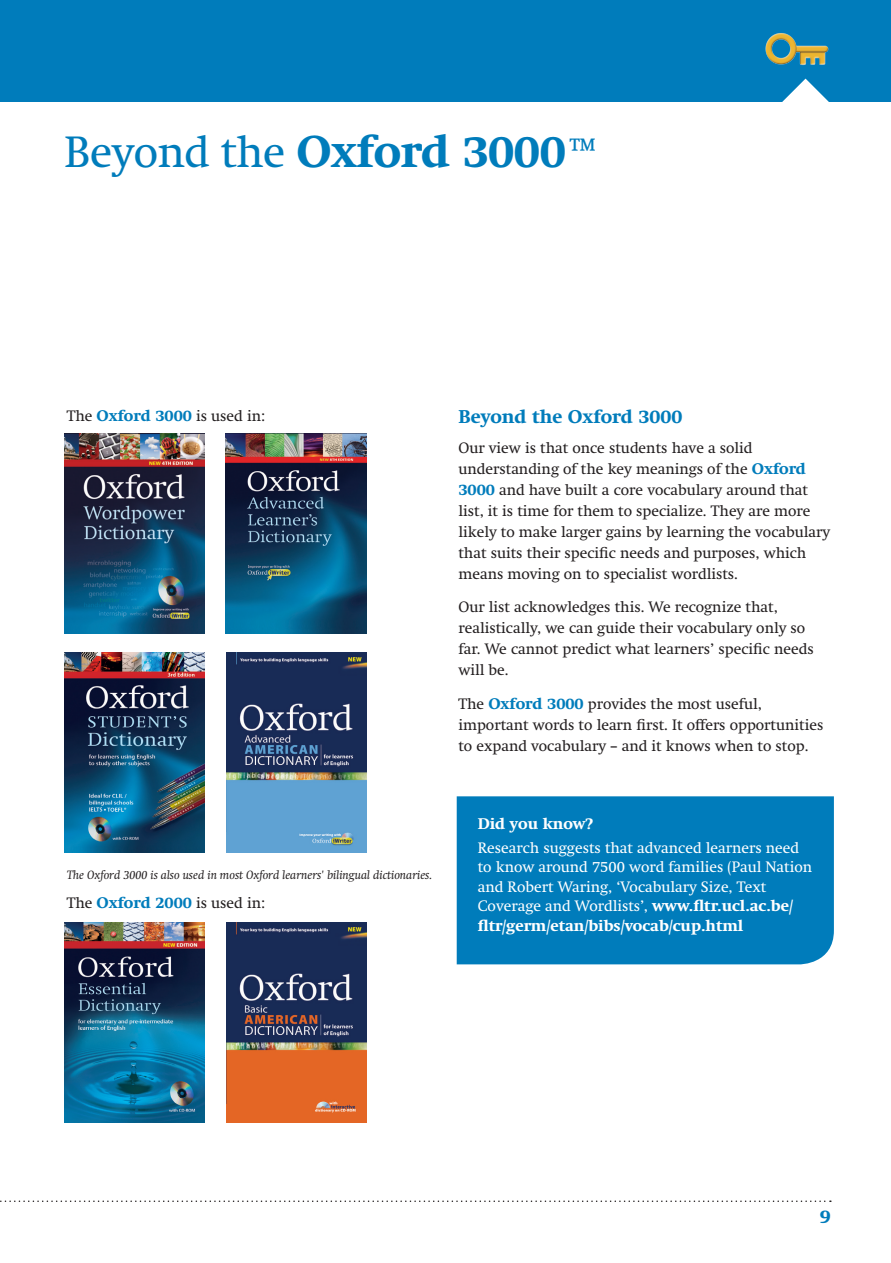
<style>
.page{position:relative;width:891px;height:1263px;background:#fff}
.page>*{position:absolute;margin:0;border:0;box-sizing:border-box;transform-origin:0 0}
.t1{font:700 43.5px "OUP Swift";letter-spacing:-.01em;color:#007cbb}
.t2{font:700 18px "OUP Swift";color:#007cbb}
.t3{font:15px/21px "OUP Swift";color:#231f20}
.t4{font:15px/19.5px "OUP Swift";color:#fff}
.t5{font:700 15px "OUP Swift";color:#fff}
.t6{font:italic 12px "OUP Swift";color:#231f20}
.s1{font-weight:400}
.s2{font-weight:400;font-size:34.5px}
.s3{font-weight:700;color:#007cbb}
.s4{font-weight:700}
</style>
<div class="page">
<hr style="left:0;top:0;width:1px;height:102px;background:#007cbb">
<div style="left:1px;top:0;width:890px;height:102px;background:#007cbb"></div>
<svg style="left:782px;top:88px;width:47px;height:14px"></svg>
<svg style="left:0;top:1200px;width:831px;height:1px"></svg>
<img style="left:765px;top:33px;width:64px;height:55px">
<div style="left:457px;top:796px;width:377px;height:168px;background:#007cbb"></div>
<img style="left:226px;top:433px;width:140px;height:200px">
<img style="left:65px;top:433px;width:140px;height:200px">
<img style="left:65px;top:652px;width:140px;height:200px">
<img style="left:226px;top:652px;width:140px;height:200px">
<img style="left:64px;top:922px;width:141px;height:200px">
<img style="left:226px;top:922px;width:140px;height:200px">
<h1 class="t1" style="left:65px;top:126px;width:533px"><span class="s1">Beyond the</span> Oxford 3000<span class="s2">™</span></h1>
<p class="t3" style="left:67px;top:405px;width:200px">The <span class="s3">Oxford 3000</span> is used in:</p>
<p class="t6" style="left:67px;top:867px;width:367px">The Oxford 3000 is also used in most Oxford learners' bilingual dictionaries.</p>
<p class="t3" style="left:67px;top:892px;width:200px">The <span class="s3">Oxford 2000</span> is used in:</p>
<p class="t2" style="left:458px;top:406px;width:225px">Beyond the Oxford 3000</p>
<p class="t3" style="left:458px;top:437px;width:373px">Our view is that once students have a solid understanding of the key meanings of the <span class="s3">Oxford 3000</span> and have built a core vocabulary around that list, it is time for them to specialize. They are more likely to make larger gains by learning the vocabulary that suits their specific needs and purposes, which means moving on to specialist wordlists.</p>
<p class="t3" style="left:458px;top:596px;width:357px">Our list acknowledges this. We recognize that, realistically, we can guide their vocabulary only so far. We cannot predict what learners’ specific needs will be.</p>
<p class="t3" style="left:458px;top:693px;width:366px">The <span class="s3">Oxford 3000</span> provides the most useful, important words to learn first. It offers opportunities to expand vocabulary – and it knows when to stop.</p>
<p class="t5" style="left:478px;top:814px;width:117px">Did you know?</p>
<p class="t4" style="left:478px;top:837px;width:336px">Research suggests that advanced learners need to know around 7500 word families (Paul Nation and Robert Waring, ‘Vocabulary Size, Text Coverage and Wordlists’, <span class="s4">www.fltr.ucl.ac.be/ fltr/germ/etan/bibs/vocab/cup.html</span></p>
<p class="t2" style="left:820px;top:1205px;width:12px">9</p>
</div>
